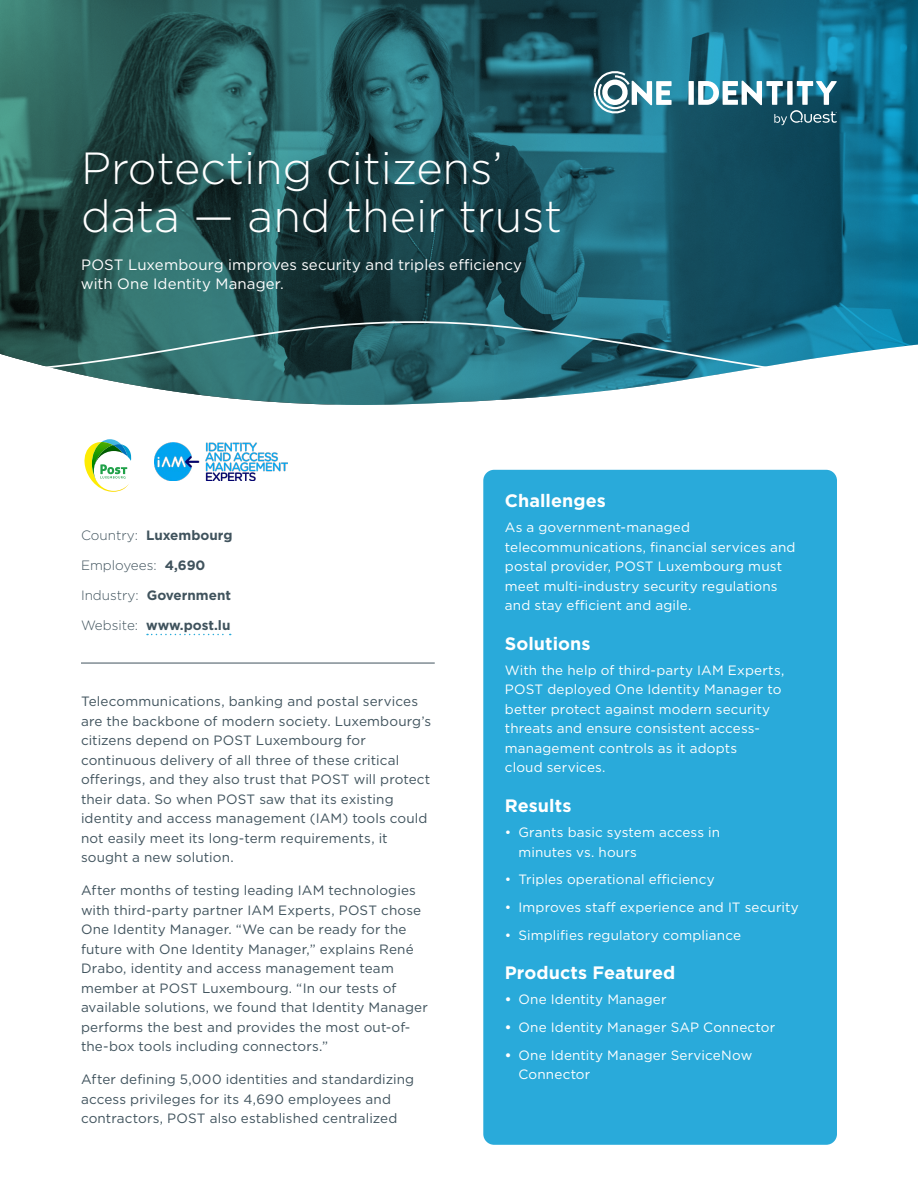
<style>
.page{position:relative;width:918px;height:1188px;background:#fff}
.page>*{position:absolute;margin:0;border:0;box-sizing:border-box;transform-origin:0 0}
.t1{font:300 45px/48px "Gotham";color:#fff}
.t2{font:700 18px "Gotham";letter-spacing:.005em;color:#fff}
.t3{font:15px/19.5px "Gotham";letter-spacing:.005em;color:#fff}
.t4{font:13.5px/19.5px "Gotham";letter-spacing:.01em;color:#40535d}
.t5{font:13.5px/19.5px "Gotham";letter-spacing:.01em;color:#fff}
.t6{font:700 13.5px "Gotham";color:#40535d}
.t7{font:300 13.5px "Gotham";color:#40535d}
.s1{font-weight:300}
.s2{font-weight:700}
</style>
<div class="page">
<svg style="left:0;top:0;width:918px;height:405px;background:#28616a"></svg>
<svg style="left:0;top:313px;width:918px;height:68px;background:#3c767f"></svg>
<div style="left:688px;top:81px;width:6px;height:24px;background:#fff"></div>
<svg style="left:698px;top:81px;width:139px;height:44px"></svg>
<svg style="left:594px;top:71px;width:78px;height:43px"></svg>
<svg style="left:147px;top:634px;width:84px;height:1px"></svg>
<hr style="left:81px;top:663px;width:354px;height:1px;background:#40535d">
<div style="left:483px;top:470px;width:354px;height:675px;background:#29aada;border-radius:11px"></div>
<img style="left:155px;top:443px;width:132px;height:38px">
<svg style="left:84px;top:439px;width:48px;height:53px"></svg>
<h1 class="t1" style="left:81px;top:143px;width:483px">Protecting citizens’ data — and their trust</h1>
<p class="t3" style="left:81px;top:254px;width:443px">POST Luxembourg improves security and triples efficiency with One Identity Manager.</p>
<p class="t6" style="left:81px;top:526px;width:153px"><span class="s1">Country:</span> Luxembourg</p>
<p class="t7" style="left:81px;top:557px;width:126px">Employees: <span class="s2">4,690</span></p>
<p class="t6" style="left:81px;top:586px;width:152px"><span class="s1">Industry:</span> Government</p>
<p class="t6" style="left:81px;top:616px;width:151px"><span class="s1">Website:</span> www.post.lu</p>
<p class="t4" style="left:81px;top:692px;width:352px">Telecommunications, banking and postal services are the backbone of modern society. Luxembourg’s citizens depend on POST Luxembourg for continuous delivery of all three of these critical offerings, and they also trust that POST will protect their data. So when POST saw that its existing identity and access management (IAM) tools could not easily meet its long-term requirements, it sought a new solution.</p>
<p class="t4" style="left:81px;top:881px;width:348px">After months of testing leading IAM technologies with third-party partner IAM Experts, POST chose One Identity Manager. “We can be ready for the future with One Identity Manager,” explains René Drabo, identity and access management team member at POST Luxembourg. “In our tests of available solutions, we found that Identity Manager performs the best and provides the most out-of&shy;the-box tools including connectors.”</p>
<p class="t4" style="left:81px;top:1070px;width:335px">After defining 5,000 identities and standardizing access privileges for its 4,690 employees and contractors, POST also established centralized</p>
<h2 class="t2" style="left:505px;top:489px;width:102px">Challenges</h2>
<p class="t5" style="left:505px;top:517px;width:292px">As a government-managed telecommunications, financial services and postal provider, POST Luxembourg must meet multi-industry security regulations and stay efficient and agile.</p>
<h2 class="t2" style="left:505px;top:632px;width:87px">Solutions</h2>
<p class="t5" style="left:505px;top:660px;width:281px">With the help of third-party IAM Experts, POST deployed One Identity Manager to better protect against modern security threats and ensure consistent access&shy;management controls as it adopts<br>cloud services.</p>
<h2 class="t2" style="left:505px;top:794px;width:68px">Results</h2>
<p class="t5" style="left:518px;top:822px;width:203px;text-indent:-14px">• Grants basic system access in minutes vs. hours</p>
<p class="t5" style="left:505px;top:870px;width:211px">• Triples operational efficiency</p>
<p class="t5" style="left:505px;top:897px;width:296px">• Improves staff experience and IT security</p>
<p class="t5" style="left:505px;top:925px;width:238px">• Simplifies regulatory compliance</p>
<h2 class="t2" style="left:505px;top:961px;width:172px">Products Featured</h2>
<p class="t5" style="left:505px;top:990px;width:163px"><span class="s2">•</span> One Identity Manager</p>
<p class="t5" style="left:505px;top:1017px;width:272px"><span class="s2">•</span> One Identity Manager SAP Connector</p>
<p class="t5" style="left:518px;top:1045px;width:236px;text-indent:-14px"><span class="s2">•</span> One Identity Manager ServiceNow<br>Connector</p>
</div>
